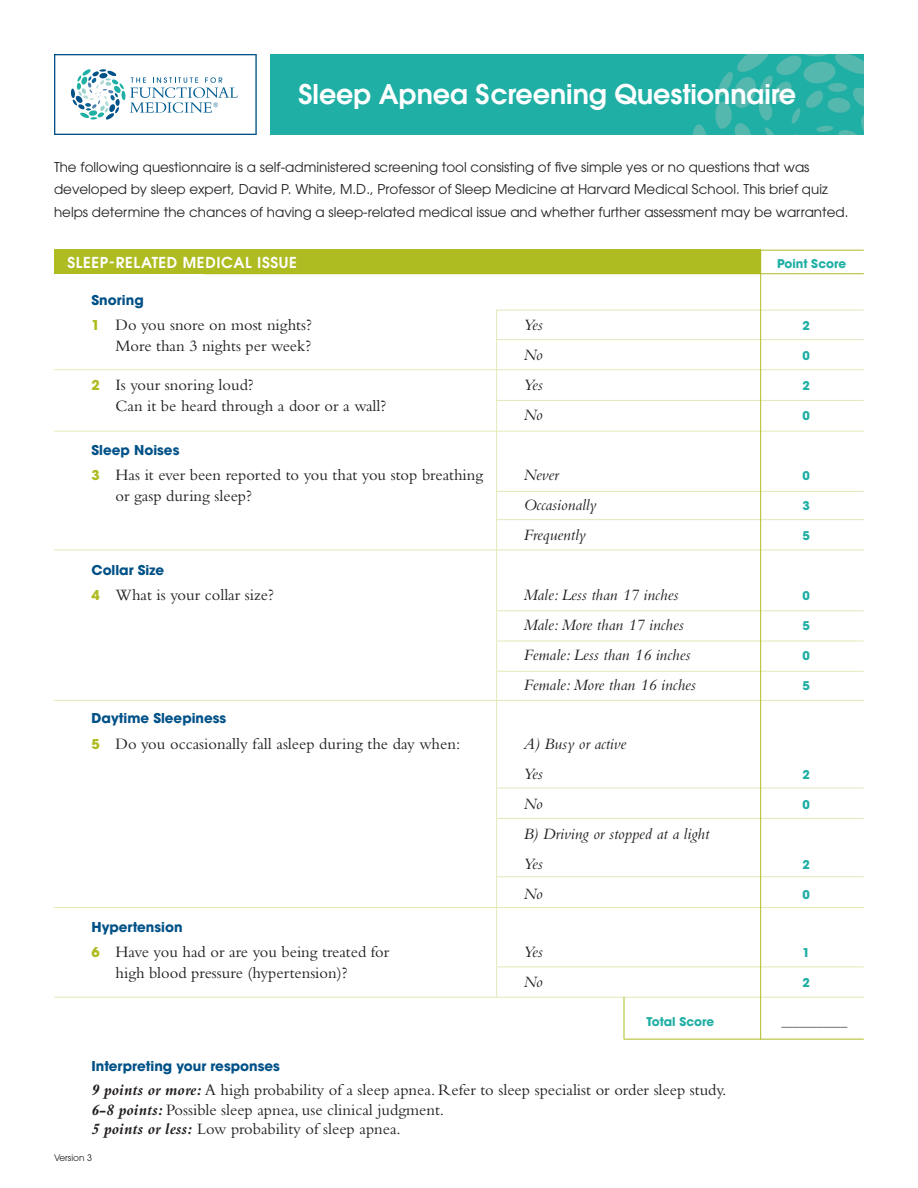
<style>
.page{position:relative;width:918px;height:1188px;background:#fff}
.page>*{position:absolute;margin:0;border:0;box-sizing:border-box;transform-origin:0 0}
.t1{font:600 27px "ITC Avant Garde Std";color:#fff}
.t2{font:16.5px/19.5px "Bembo Std";color:#231f20}
.t3{font:italic 16.5px/30px "Bembo Std";color:#231f20}
.t4{font:600 15px "ITC Avant Garde Std";letter-spacing:.04em;color:#fff}
.t5{font:13.5px/22.5px "ITC Avant Garde Std";color:#231f20}
.t6{font:700 13.5px "ITC Avant Garde Std";color:#005187}
.t7{font:700 12px "ITC Avant Garde Std";color:#1fafa4}
.t8{font:700 12px "ITC Avant Garde Std";color:#231f20}
.t9{font:9px "ITC Avant Garde Std";color:#231f20}
.s1{font-family:"ITC Avant Garde Std";font-weight:700;font-size:13.5px;color:#aebc21}
.s2{font-weight:700;font-style:italic}
</style>
<div class="page">
<div style="left:270px;top:54px;width:594px;height:81px;background:#1fafa4"></div>
<svg style="left:693px;top:124px;width:13px;height:11px"></svg>
<svg style="left:715px;top:54px;width:149px;height:81px"></svg>
<svg style="left:54px;top:54px;width:203px;height:81px"></svg>
<div style="left:54px;top:250px;width:707px;height:24px;background:#aebc21"></div>
<hr style="left:204px;top:250px;width:660px;height:1px;background:#aebc21">
<hr style="left:496px;top:310px;width:1px;height:687px;background:#e4e8b9">
<hr style="left:204px;top:273px;width:660px;height:1px;background:#aebc21">
<hr style="left:54px;top:369px;width:810px;height:1px;background:#e4e8b9">
<hr style="left:54px;top:431px;width:810px;height:1px;background:#e4e8b9">
<hr style="left:496px;top:339px;width:368px;height:1px;background:#e4e8b9">
<hr style="left:496px;top:310px;width:368px;height:1px;background:#e4e8b9">
<hr style="left:496px;top:400px;width:368px;height:1px;background:#e4e8b9">
<hr style="left:54px;top:550px;width:810px;height:1px;background:#e4e8b9">
<hr style="left:496px;top:491px;width:368px;height:1px;background:#e4e8b9">
<hr style="left:496px;top:519px;width:368px;height:1px;background:#e4e8b9">
<hr style="left:54px;top:700px;width:810px;height:1px;background:#e4e8b9">
<hr style="left:54px;top:907px;width:810px;height:1px;background:#e4e8b9">
<hr style="left:54px;top:997px;width:810px;height:1px;background:#e4e8b9">
<hr style="left:497px;top:641px;width:367px;height:1px;background:#e4e8b9">
<hr style="left:497px;top:671px;width:367px;height:1px;background:#e4e8b9">
<hr style="left:497px;top:788px;width:367px;height:1px;background:#e4e8b9">
<hr style="left:497px;top:967px;width:367px;height:1px;background:#e4e8b9">
<hr style="left:497px;top:818px;width:367px;height:1px;background:#e4e8b9">
<hr style="left:497px;top:876px;width:367px;height:1px;background:#e4e8b9">
<hr style="left:497px;top:610px;width:367px;height:1px;background:#e4e8b9">
<hr style="left:624px;top:1039px;width:240px;height:1px;background:#aebc21">
<hr style="left:624px;top:997px;width:1px;height:42px;background:#aebc21">
<hr style="left:760px;top:250px;width:1px;height:790px;background:#aebc21">
<h1 class="t1" style="left:299px;top:77px;width:499px">Sleep Apnea Screening Questionnaire</h1>
<p class="t5" style="left:54px;top:156px;width:796px">The following questionnaire is a self-administered screening tool consisting of five simple yes or no questions that was developed by sleep expert, David P. White, M.D., Professor of Sleep Medicine at Harvard Medical School. This brief quiz helps determine the chances of having a sleep-related medical issue and whether further assessment may be warranted.</p>
<p class="t4" style="left:68px;top:253px;width:231px">sleep-related medical issue</p>
<p class="t7" style="left:777px;top:255px;width:71px">Point Score</p>
<p class="t6" style="left:92px;top:291px;width:54px">Snoring</p>
<p class="t2" style="left:92px;top:315px;width:222px"><span class="s1">1</span> Do you snore on most nights?</p>
<p class="t3" style="left:523px;top:310px;width:21px">Yes</p>
<p class="t7" style="left:802px;top:318px;width:9px">2</p>
<p class="t2" style="left:116px;top:336px;width:197px">More than 3 nights per week?</p>
<p class="t3" style="left:524px;top:340px;width:21px">No</p>
<p class="t7" style="left:802px;top:348px;width:9px">0</p>
<p class="t2" style="left:92px;top:375px;width:164px"><span class="s1">2</span> Is your snoring loud?</p>
<p class="t3" style="left:523px;top:370px;width:21px">Yes</p>
<p class="t7" style="left:802px;top:378px;width:9px">2</p>
<p class="t2" style="left:116px;top:396px;width:272px">Can it be heard through a door or a wall?</p>
<p class="t3" style="left:524px;top:400px;width:21px">No</p>
<p class="t7" style="left:802px;top:408px;width:9px">0</p>
<p class="t6" style="left:92px;top:441px;width:89px">Sleep Noises</p>
<p class="t2" style="left:92px;top:465px;width:393px"><span class="s1">3</span> Has it ever been reported to you that you stop breathing</p>
<p class="t3" style="left:523px;top:460px;width:36px">Never</p>
<p class="t7" style="left:802px;top:468px;width:9px">0</p>
<p class="t2" style="left:116px;top:486px;width:138px">or gasp during sleep?</p>
<p class="t3" style="left:524px;top:490px;width:74px">Occasionally</p>
<p class="t7" style="left:802px;top:498px;width:9px">3</p>
<p class="t3" style="left:524px;top:520px;width:64px">Frequently</p>
<p class="t7" style="left:802px;top:528px;width:9px">5</p>
<p class="t6" style="left:92px;top:561px;width:74px">Collar Size</p>
<p class="t2" style="left:92px;top:585px;width:184px"><span class="s1">4</span> What is your collar size?</p>
<p class="t3" style="left:523px;top:580px;width:156px">Male: Less than 17 inches</p>
<p class="t7" style="left:802px;top:588px;width:9px">0</p>
<p class="t3" style="left:524px;top:610px;width:162px">Male: More than 17 inches</p>
<p class="t7" style="left:802px;top:618px;width:9px">5</p>
<p class="t3" style="left:524px;top:640px;width:168px">Female: Less than 16 inches</p>
<p class="t7" style="left:802px;top:648px;width:9px">0</p>
<p class="t3" style="left:524px;top:670px;width:174px">Female: More than 16 inches</p>
<p class="t7" style="left:802px;top:678px;width:9px">5</p>
<p class="t6" style="left:92px;top:709px;width:136px">Daytime Sleepiness</p>
<p class="t2" style="left:92px;top:734px;width:370px"><span class="s1">5</span> Do you occasionally fall asleep during the day when:</p>
<p class="t3" style="left:524px;top:728px;width:104px">A) Busy or active<br>Yes</p>
<p class="t7" style="left:802px;top:766px;width:9px">2</p>
<p class="t3" style="left:524px;top:788px;width:21px">No</p>
<p class="t7" style="left:802px;top:796px;width:9px">0</p>
<p class="t3" style="left:524px;top:818px;width:187px">B) Driving or stopped at a light<br>Yes</p>
<p class="t7" style="left:802px;top:856px;width:9px">2</p>
<p class="t3" style="left:524px;top:878px;width:21px">No</p>
<p class="t7" style="left:802px;top:886px;width:9px">0</p>
<p class="t6" style="left:92px;top:918px;width:93px">Hypertension</p>
<p class="t2" style="left:92px;top:942px;width:299px"><span class="s1">6</span> Have you had or are you being treated for</p>
<p class="t3" style="left:523px;top:937px;width:21px">Yes</p>
<p class="t7" style="left:802px;top:945px;width:9px">1</p>
<p class="t2" style="left:116px;top:963px;width:234px">high blood pressure (hypertension)?</p>
<p class="t3" style="left:524px;top:967px;width:21px">No</p>
<p class="t7" style="left:802px;top:975px;width:9px">2</p>
<p class="t7" style="left:646px;top:1014px;width:69px">Total Score</p>
<p class="t8" style="left:782px;top:1014px;width:67px">___________</p>
<p class="t6" style="left:92px;top:1057px;width:190px">Interpreting your responses</p>
<p class="t2" style="left:92px;top:1080px;width:637px"><span class="s2">9 points or more:</span> A high probability of a sleep apnea. Refer to sleep specialist or order sleep study.<br><span class="s2">6-8 points:</span> Possible sleep apnea, use clinical judgment.<br><span class="s2">5 points or less:</span> Low probability of sleep apnea.</p>
<p class="t9" style="left:54px;top:1152px;width:40px">Version 3</p>
</div>
